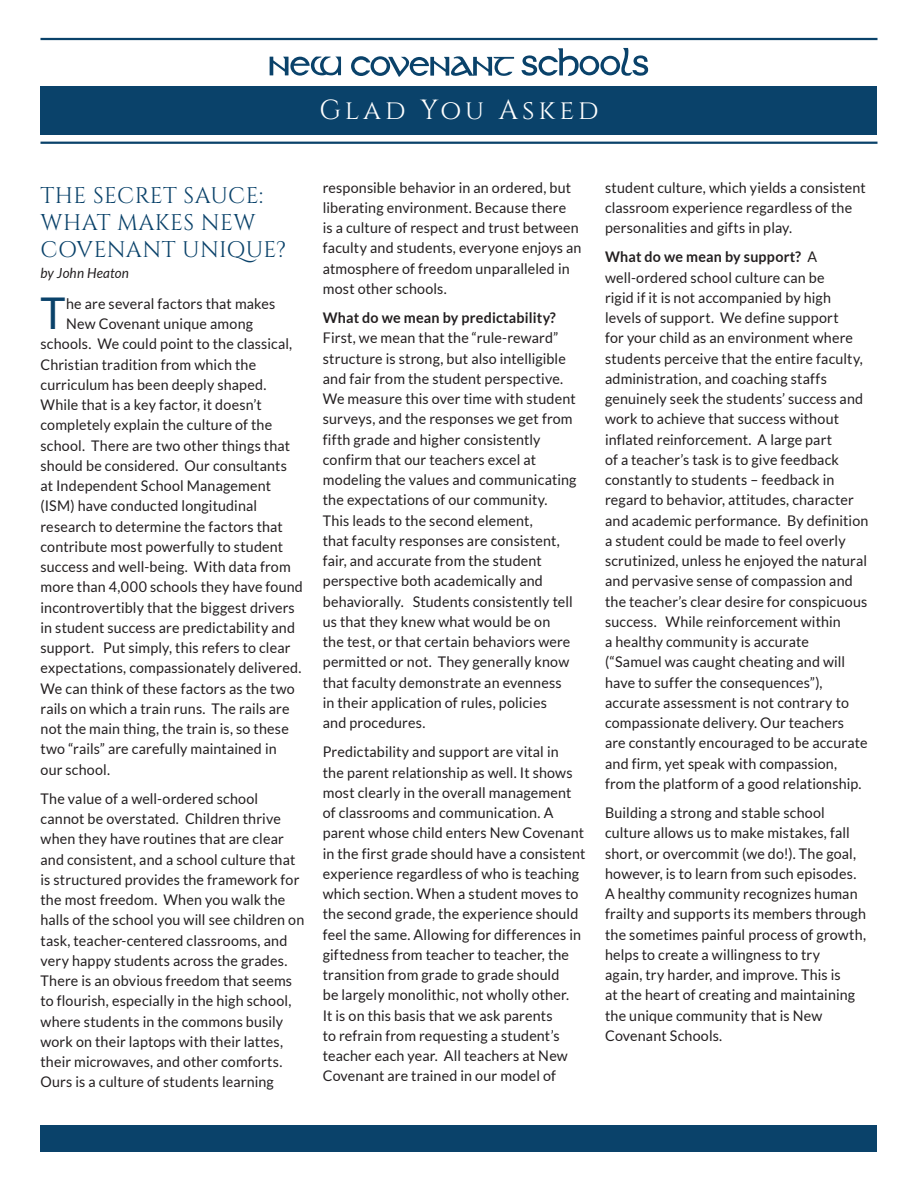
<style>
.page{position:relative;width:918px;height:1188px;background:#fff}
.page>*{position:absolute;margin:0;border:0;box-sizing:border-box;transform-origin:0 0}
.QN_Body_Text{font:43.8px "Lato";color:#0a426a}
.t1{font:27.6px "Cinzel";letter-spacing:.15em;color:#fff}
.QN_Title_--_Cinzel_Reg{font:22.5px/27px "Cinzel";letter-spacing:.02em;color:#0a426a}
.QN_Body_Text-2{font:14.7px/20.2px "Lato";letter-spacing:.01em;color:#231f20}
.QN_Byline{font:italic 13.95px "Lato";letter-spacing:.015em;color:#231f20}
.s1{font-weight:700}
</style>
<div class="page">
<div style="left:40px;top:1126px;width:838px;height:26px;background:#0a426a"></div>
<hr style="left:40px;top:38px;width:838px;height:2px;background:#0a426a">
<hr style="left:40px;top:142px;width:838px;height:2px;background:#0a426a">
<svg style="left:522px;top:48px;width:126px;height:28px"></svg>
<svg style="left:270px;top:57px;width:71px;height:19px"></svg>
<svg style="left:351px;top:56px;width:163px;height:21px"></svg>
<div style="left:40px;top:86px;width:838px;height:49px;background:#0a426a"></div>
<h2 class="t1" style="left:319px;top:92px;width:281px">Glad You Asked</h2>
<p class="QN_Title_--_Cinzel_Reg" style="left:40px;top:183px;width:247px">THE SECRET SAUCE:<br>WHAT MAKES NEW<br>COVENANT UNIQUE?</p>
<p class="QN_Byline" style="left:40px;top:265px;width:90px">by John Heaton</p>
<p class="QN_Body_Text" style="left:40px;top:289px;width:27px">T</p>
<p class="QN_Body_Text-2" style="left:66px;top:293px;width:211px">he are several factors that makes</p>
<p class="QN_Body_Text-2" style="left:66px;top:314px;width:189px">New Covenant unique among</p>
<p class="QN_Body_Text-2" style="left:40px;top:334px;width:253px">schools. We could point to the classical,</p>
<p class="QN_Body_Text-2" style="left:40px;top:354px;width:217px">Christian tradition from which the</p>
<p class="QN_Body_Text-2" style="left:40px;top:374px;width:228px">curriculum has been deeply shaped.</p>
<p class="QN_Body_Text-2" style="left:40px;top:395px;width:223px">While that is a key factor, it doesn’t</p>
<p class="QN_Body_Text-2" style="left:40px;top:415px;width:233px">completely explain the culture of the</p>
<p class="QN_Body_Text-2" style="left:40px;top:435px;width:251px">school. There are two other things that</p>
<p class="QN_Body_Text-2" style="left:40px;top:455px;width:248px">should be considered. Our consultants</p>
<p class="QN_Body_Text-2" style="left:40px;top:476px;width:232px">at Independent School Management</p>
<p class="QN_Body_Text-2" style="left:40px;top:496px;width:218px">(ISM) have conducted longitudinal</p>
<p class="QN_Body_Text-2" style="left:40px;top:516px;width:244px">research to determine the factors that</p>
<p class="QN_Body_Text-2" style="left:40px;top:536px;width:244px">contribute most powerfully to student</p>
<p class="QN_Body_Text-2" style="left:40px;top:557px;width:252px">success and well-being. With data from</p>
<p class="QN_Body_Text-2" style="left:40px;top:577px;width:264px">more than 4,000 schools they have found</p>
<p class="QN_Body_Text-2" style="left:40px;top:597px;width:256px">incontrovertibly that the biggest drivers</p>
<p class="QN_Body_Text-2" style="left:40px;top:617px;width:256px">in student success are predictability and</p>
<p class="QN_Body_Text-2" style="left:40px;top:638px;width:252px">support. Put simply, this refers to clear</p>
<p class="QN_Body_Text-2" style="left:40px;top:658px;width:262px">expectations, compassionately delivered.</p>
<p class="QN_Body_Text-2" style="left:40px;top:678px;width:256px">We can think of these factors as the two</p>
<p class="QN_Body_Text-2" style="left:40px;top:698px;width:250px">rails on which a train runs. The rails are</p>
<p class="QN_Body_Text-2" style="left:40px;top:719px;width:250px">not the main thing, the train is, so these</p>
<p class="QN_Body_Text-2" style="left:40px;top:739px;width:238px">two “rails” are carefully maintained in</p>
<p class="QN_Body_Text-2" style="left:40px;top:759px;width:71px">our school.</p>
<p class="QN_Body_Text-2" style="left:40px;top:788px;width:265px">The value of a well-ordered school cannot be overstated. Children thrive when they have routines that are clear and consistent, and a school culture that is structured provides the framework for the most freedom. When you walk the halls of the school you will see children on task, teacher-centered classrooms, and very happy students across the grades.<br>There is an obvious freedom that seems to flourish, especially in the high school, where students in the commons busily work on their laptops with their lattes, their microwaves, and other comforts.<br>Ours is a culture of students learning</p>
<p class="QN_Body_Text-2" style="left:323px;top:177px;width:260px">responsible behavior in an ordered, but liberating environment. Because there<br>is a culture of respect and trust between faculty and students, everyone enjoys an atmosphere of freedom unparalleled in most other schools.</p>
<p class="QN_Body_Text-2" style="left:323px;top:308px;width:255px"><span class="s1">What do we mean by predictability?<br></span>First, we mean that the “rule-reward” structure is strong, but also intelligible and fair from the student perspective.<br>We measure this over time with student surveys, and the responses we get from fifth grade and higher consistently confirm that our teachers excel at modeling the values and communicating the expectations of our community.<br>This leads to the second element,<br>that faculty responses are consistent, fair, and accurate from the student perspective both academically and behaviorally. Students consistently tell us that they knew what would be on<br>the test, or that certain behaviors were permitted or not. They generally know that faculty demonstrate an evenness in their application of rules, policies<br>and procedures.</p>
<p class="QN_Body_Text-2" style="left:323px;top:742px;width:264px">Predictability and support are vital in<br>the parent relationship as well. It shows most clearly in the overall management of classrooms and communication. A parent whose child enters New Covenant in the first grade should have a consistent experience regardless of who is teaching which section. When a student moves to the second grade, the experience should feel the same. Allowing for differences in giftedness from teacher to teacher, the transition from grade to grade should<br>be largely monolithic, not wholly other.<br>It is on this basis that we ask parents<br>to refrain from requesting a student’s teacher each year. All teachers at New Covenant are trained in our model of</p>
<p class="QN_Body_Text-2" style="left:605px;top:177px;width:262px">student culture, which yields a consistent classroom experience regardless of the personalities and gifts in play.</p>
<p class="QN_Body_Text-2" style="left:605px;top:247px;width:265px"><span class="s1">What do we mean by support?</span> A well-ordered school culture can be<br>rigid if it is not accompanied by high levels of support. We define support<br>for your child as an environment where students perceive that the entire faculty, administration, and coaching staffs genuinely seek the students’ success and work to achieve that success without inflated reinforcement. A large part<br>of a teacher’s task is to give feedback constantly to students – feedback in regard to behavior, attitudes, character and academic performance. By definition a student could be made to feel overly scrutinized, unless he enjoyed the natural and pervasive sense of compassion and the teacher’s clear desire for conspicuous success. While reinforcement within<br>a healthy community is accurate (“Samuel was caught cheating and will have to suffer the consequences”), accurate assessment is not contrary to compassionate delivery. Our teachers are constantly encouraged to be accurate and firm, yet speak with compassion, from the platform of a good relationship.</p>
<p class="QN_Body_Text-2" style="left:605px;top:803px;width:262px">Building a strong and stable school culture allows us to make mistakes, fall short, or overcommit (we do!). The goal, however, is to learn from such episodes.<br>A healthy community recognizes human frailty and supports its members through the sometimes painful process of growth, helps to create a willingness to try<br>again, try harder, and improve. This is<br>at the heart of creating and maintaining the unique community that is New Covenant Schools.</p>
</div>
